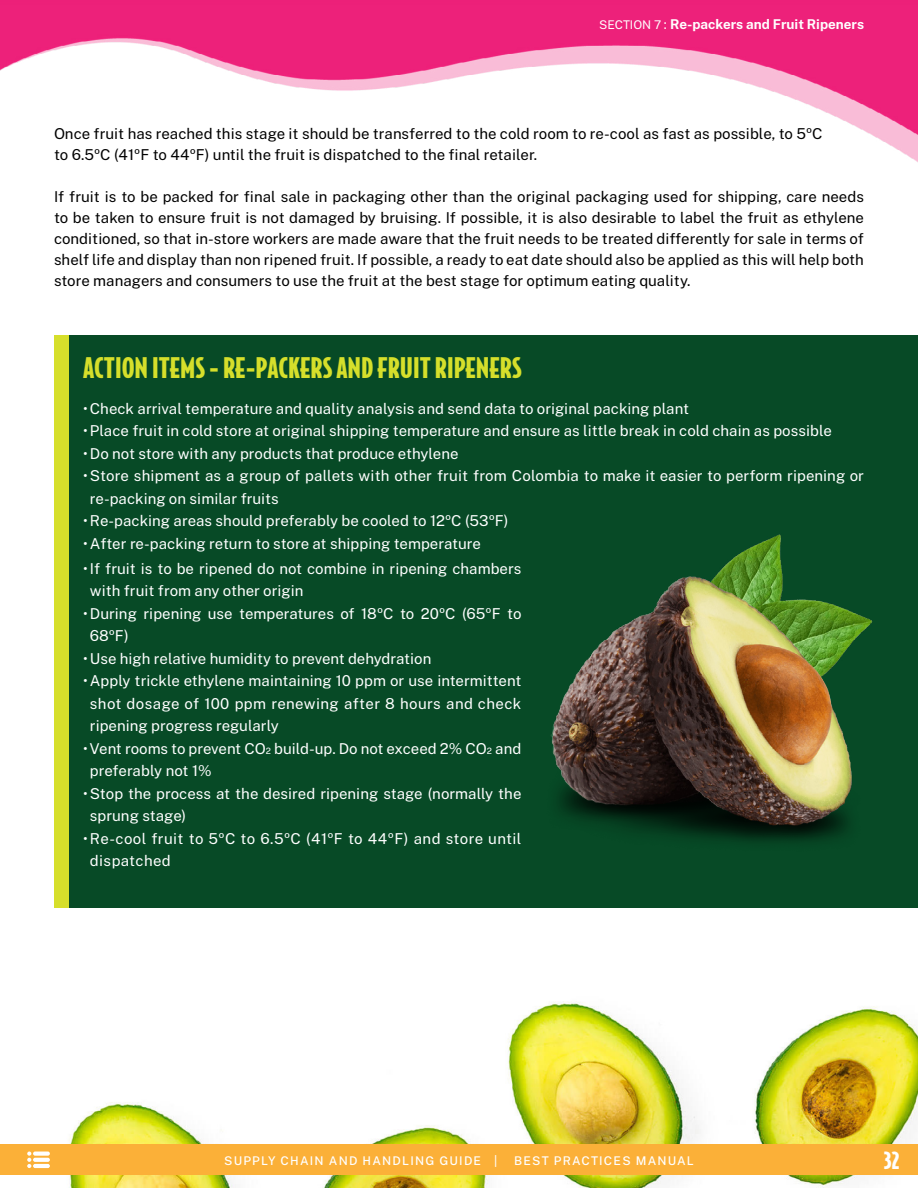
<style>
.page{position:relative;width:918px;height:1188px;background:#fff}
.page>*{position:absolute;margin:0;border:0;box-sizing:border-box;transform-origin:0 0}
.t1{font:900 27px "Bodega Sans";color:#d6df2b}
.t2{font:900 22.5px "Bodega Sans";color:#fff}
.t3{font:15px/22.5px "Public Sans";color:#fff}
.t4{font:15px/21px "Public Sans";color:#000}
.t5{font:15px/22.5px "Public Sans";letter-spacing:.025em;color:#fff}
.t6{font:700 13.5px "Public Sans";color:#fff}
.t7{font:500 12px "Public Sans";letter-spacing:.1em;color:#fff}
.s1{font-weight:400;font-size:12px}
.s2{font-weight:400}
.s3{font-size:8.7px}
</style>
<div class="page">
<img style="left:0;top:0;width:918px;height:162px">
<img style="left:69px;top:1001px;width:849px;height:187px">
<div style="left:0;top:1144px;width:918px;height:31px;background:#fbb038"></div>
<svg style="left:33px;top:1152px;width:17px;height:4px"></svg>
<svg style="left:33px;top:1158px;width:17px;height:4px"></svg>
<svg style="left:27px;top:1152px;width:4px;height:16px"></svg>
<hr style="left:33px;top:1164px;width:17px;height:4px;background:#fff;border-radius:2px">
<div style="left:54px;top:335px;width:864px;height:572px;background:#074a26"></div>
<div style="left:54px;top:335px;width:14px;height:572px;background:#d6df2b"></div>
<img style="left:551px;top:534px;width:322px;height:308px">
<p class="t6" style="left:599px;top:14px;width:266px"><span class="s1">SECTION 7</span> <span class="s2">:</span> Re-packers and Fruit Ripeners</p>
<p class="t4" style="left:54px;top:123px;width:770px">Once fruit has reached this stage it should be transferred to the cold room to re-cool as fast as possible, to 5ºC to 6.5ºC (41ºF to 44ºF) until the fruit is dispatched to the final retailer.</p>
<p class="t4" style="left:54px;top:186px;width:812px;text-align:justify">If fruit is to be packed for final sale in packaging other than the original packaging used for shipping, care needs to be taken to ensure fruit is not damaged by bruising. If possible, it is also desirable to label the fruit as ethylene conditioned, so that in-store workers are made aware that the fruit needs to be treated differently for sale in terms of shelf life and display than non ripened fruit. If possible, a ready to eat date should also be applied as this will help both store managers and consumers to use the fruit at the best stage for optimum eating quality.</p>
<h1 class="t1" style="left:83px;top:350px;width:440px">ACTION ITEMS - RE-PACKERS AND FRUIT RIPENERS</h1>
<p class="t3" style="left:83px;top:396px;width:607px">•Check arrival temperature and quality analysis and send data to original packing plant</p>
<p class="t3" style="left:83px;top:419px;width:750px">•Place fruit in cold store at original shipping temperature and ensure as little break in cold chain as possible</p>
<p class="t3" style="left:83px;top:441px;width:377px">•Do not store with any products that produce ethylene</p>
<p class="t3" style="left:90px;top:464px;width:776px;text-indent:-7px">•Store shipment as a group of pallets with other fruit from Colombia to make it easier to perform ripening or re-packing on similar fruits</p>
<p class="t3" style="left:83px;top:509px;width:427px">•Re-packing areas should preferably be cooled to 12ºC (53ºF)</p>
<p class="t3" style="left:83px;top:531px;width:399px">•After re-packing return to store at shipping temperature</p>
<p class="t3" style="left:90px;top:556px;width:433px;text-indent:-7px">•If fruit is to be ripened do not combine in ripening chambers with fruit from any other origin</p>
<p class="t3" style="left:90px;top:601px;width:433px;text-indent:-7px">•During ripening use temperatures of 18ºC to 20ºC (65ºF to<br>68ºF)</p>
<p class="t3" style="left:83px;top:646px;width:350px">•Use high relative humidity to prevent dehydration</p>
<p class="t3" style="left:90px;top:669px;width:433px;text-align:justify;text-indent:-7px">•Apply trickle ethylene maintaining 10 ppm or use intermittent shot dosage of 100 ppm renewing after 8 hours and check ripening progress regularly</p>
<p class="t3" style="left:90px;top:736px;width:433px;text-indent:-7px">•Vent rooms to prevent CO<span class="s3">2</span> build-up. Do not exceed 2% CO<span class="s3">2</span> and preferably not 1%</p>
<p class="t3" style="left:90px;top:781px;width:433px;text-indent:-7px">•Stop the process at the desired ripening stage (normally the sprung stage)</p>
<p class="t5" style="left:90px;top:826px;width:433px;text-indent:-7px">•Re-cool fruit to 5ºC to 6.5ºC (41ºF to 44ºF) and store until dispatched</p>
<p class="t7" style="left:224px;top:1151px;width:275px">SUPPLY CHAIN AND HANDLING GUIDE |</p>
<p class="t7" style="left:514px;top:1151px;width:181px">BEST PRACTICES MANUAL</p>
<h2 class="t2" style="left:884px;top:1145px;width:17px">32</h2>
</div>
